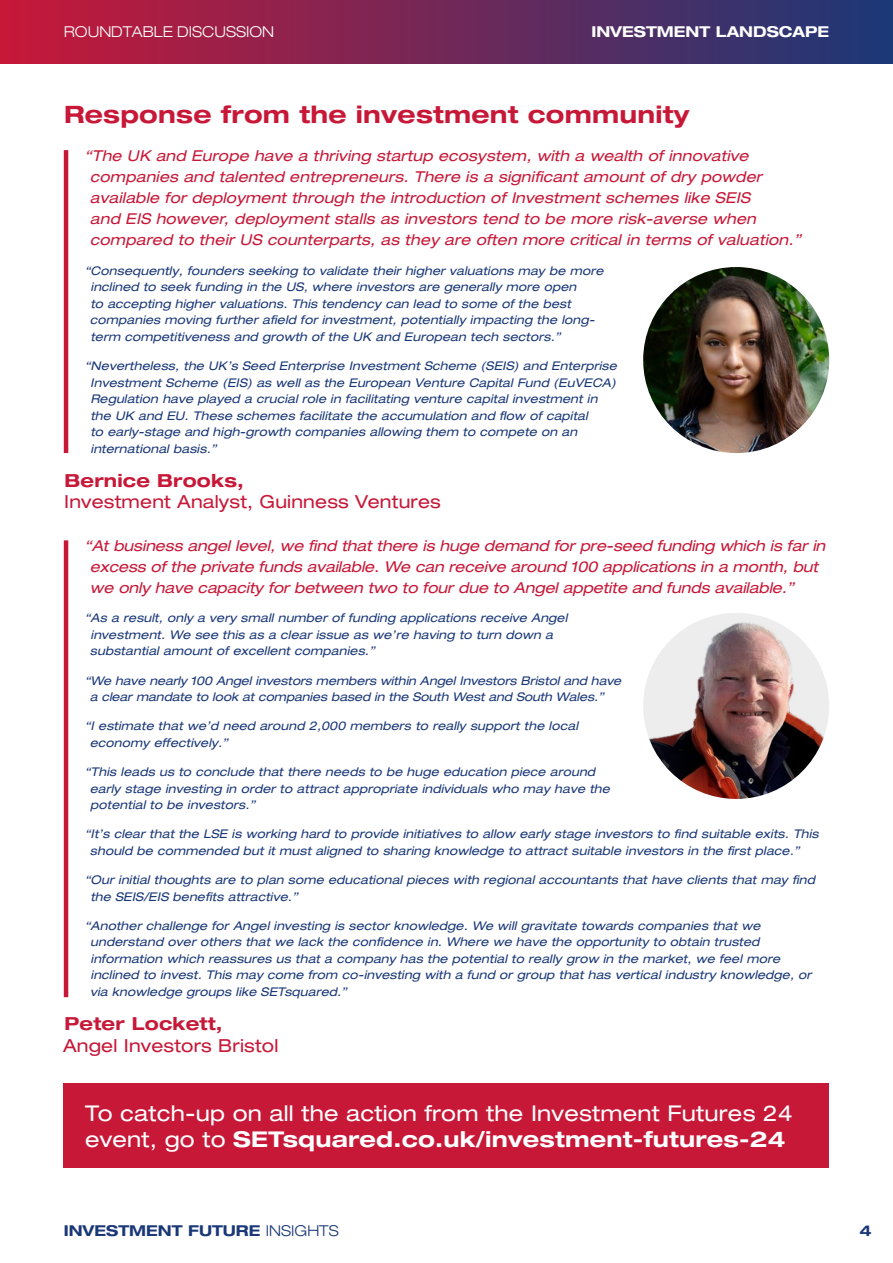
<style>
.page{position:relative;width:893px;height:1263px;background:#fff}
.page>*{position:absolute;margin:0;border:0;box-sizing:border-box;transform-origin:0 0}
.t1{font:700 expanded 24px "Helvetica Neue LT Pro";letter-spacing:.01em;color:#c71838}
.t2{font:expanded 21.75px/26.1px "Helvetica Neue LT Pro";letter-spacing:.01em;color:#fff}
.t3{font:expanded 18px "Helvetica Neue LT Pro";letter-spacing:.01em;color:#c71838}
.t4{font:700 expanded 18px "Helvetica Neue LT Pro";letter-spacing:.01em;color:#c71838}
.t5{font:italic expanded 15px/21px "Helvetica Neue LT Pro";color:#c71838}
.t6{font:700 expanded 15px "Helvetica Neue LT Pro";color:#1a3878}
.t7{font:300 expanded 15px "Helvetica Neue LT Pro";color:#fff}
.t8{font:700 expanded 15px "Helvetica Neue LT Pro";color:#fff}
.t9{font:italic expanded 12px/16.5px "Helvetica Neue LT Pro";color:#1a3878}
.s1{font-weight:700}
.s2{font-weight:300}
</style>
<div class="page">
<div style="left:0;top:0;width:893px;height:64px;background:linear-gradient(to right,#c71838,#1b3877)"></div>
<div style="left:64px;top:1084px;width:765px;height:84px;background:#c71838"></div>
<img style="left:643px;top:267px;width:186px;height:186px;border-radius:93px">
<img style="left:643px;top:622px;width:186px;height:177px">
<hr style="left:64px;top:150px;width:4px;height:303px;background:#c71838">
<hr style="left:64px;top:540px;width:4px;height:457px;background:#c71838">
<p class="t7" style="left:64px;top:23px;width:212px">ROUNDTABLE DISCUSSION</p>
<p class="t8" style="left:591px;top:22px;width:239px">INVESTMENT LANDSCAPE</p>
<h1 class="t1" style="left:64px;top:99px;width:627px">Response from the investment community</h1>
<p class="t5" style="left:90px;top:145px;width:716px;text-indent:-5px">“The UK and Europe have a thriving startup ecosystem, with a wealth of innovative companies and talented entrepreneurs. There is a significant amount of dry powder available for deployment through the introduction of Investment schemes like SEIS<br>and EIS however, deployment stalls as investors tend to be more risk-averse when compared to their US counterparts, as they are often more critical in terms of valuation.”</p>
<p class="t9" style="left:90px;top:262px;width:518px;text-indent:-5px">“Consequently, founders seeking to validate their higher valuations may be more inclined to seek funding in the US, where investors are generally more open<br>to accepting higher valuations. This tendency can lead to some of the best companies moving further afield for investment, potentially impacting the long&shy;term competitiveness and growth of the UK and European tech sectors.”</p>
<p class="t9" style="left:90px;top:357px;width:531px;text-indent:-6px">“Nevertheless, the UK’s Seed Enterprise Investment Scheme (SEIS) and Enterprise Investment Scheme (EIS) as well as the European Venture Capital Fund (EuVECA)<br>Regulation have played a crucial role in facilitating venture capital investment in the UK and EU. These schemes facilitate the accumulation and flow of capital<br>to early -stage and high-growth companies allowing them to compete on an international basis.”</p>
<h3 class="t4" style="left:64px;top:469px;width:181px">Bernice Brooks,</h3>
<h3 class="t3" style="left:64px;top:491px;width:378px">Investment Analyst, Guinness Ventures</h3>
<p class="t5" style="left:90px;top:535px;width:741px;text-indent:-5px">“At business angel level, we find that there is huge demand for pre-seed funding which is far in excess of the private funds available. We can receive around 100 applications in a month, but we only have capacity for between two to four due to Angel appetite and funds available.”</p>
<p class="t9" style="left:90px;top:609px;width:482px;text-indent:-5px">“As a result, only a very small number of funding applications receive Angel investment. We see this as a clear issue as we’re having to turn down a substantial amount of excellent companies.”</p>
<p class="t9" style="left:90px;top:672px;width:536px;text-indent:-5px">“We have nearly 100 Angel investors members within Angel Investors Bristol and have a clear mandate to look at companies based in the South West and South Wales.”</p>
<p class="t9" style="left:90px;top:717px;width:493px;text-indent:-5px">“I estimate that we’d need around 2,000 members to really support the local economy effectively .”</p>
<p class="t9" style="left:90px;top:763px;width:525px;text-indent:-5px">“This leads us to conclude that there needs to be huge education piece around early stage investing in order to attract appropriate individuals who may have the potential to be investors.”</p>
<p class="t9" style="left:90px;top:825px;width:733px;text-indent:-5px">“It’s clear that the LSE is working hard to provide initiatives to allow early stage investors to find suitable exits. This should be commended but it must aligned to sharing knowledge to attract suitable investors in the first place.”</p>
<p class="t9" style="left:90px;top:871px;width:729px;text-indent:-6px">“Our initial thoughts are to plan some educational pieces with regional accountants that have clients that may find the SEIS/EIS benefits attractive.”</p>
<p class="t9" style="left:90px;top:917px;width:726px;text-indent:-5px">“Another challenge for Angel investing is sector knowledge. We will gravitate towards companies that we understand over others that we lack the confidence in. Where we have the opportunity to obtain trusted information which reassures us that a company has the potential to really grow in the market, we feel more inclined to invest. This may come from co-investing with a fund or group that has vertical industry knowledge, or via knowledge groups like SETsquared.”</p>
<h3 class="t4" style="left:64px;top:1012px;width:160px">Peter Lockett,</h3>
<h3 class="t3" style="left:63px;top:1034px;width:217px">Angel Investors Bristol</h3>
<h2 class="t2" style="left:85px;top:1099px;width:709px">To catch-up on all the action from the Investment Futures 24 event, go to <span class="s1">SETsquared.co.uk/investment-futures-24</span></h2>
<p class="t6" style="left:64px;top:1221px;width:276px">INVESTMENT FUTURE <span class="s2">INSIGHTS</span></p>
<p class="t6" style="left:859px;top:1221px;width:14px">4</p>
</div>
